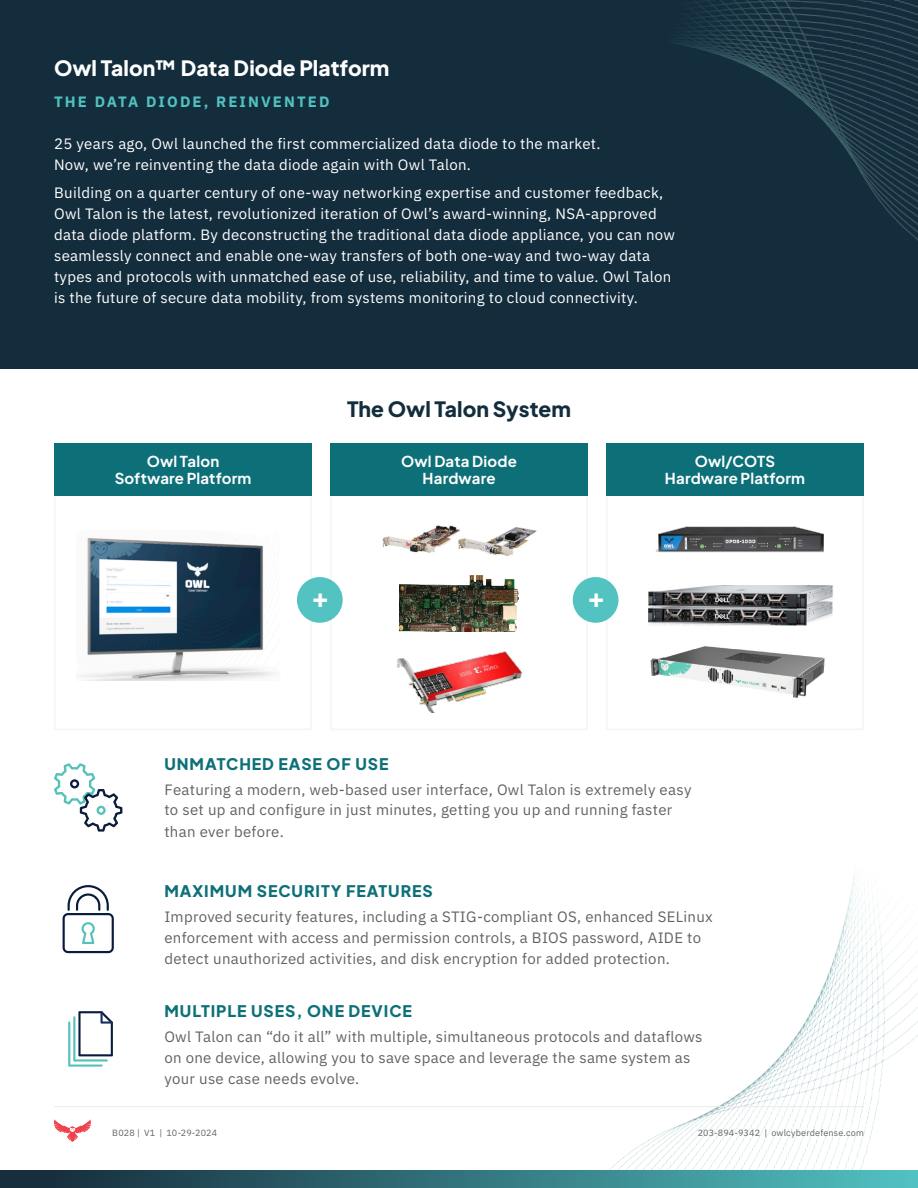
<style>
.page{position:relative;width:918px;height:1188px;background:#fff}
.page>*{position:absolute;margin:0;border:0;box-sizing:border-box;transform-origin:0 0}
.t1{font:800 27px "Plus Jakarta Sans";color:#fff}
.t2{font:800 21px "Plus Jakarta Sans";color:#fff}
.t3{font:800 21px "Plus Jakarta Sans";color:#142d3d}
.t4{font:800 15.9px "Plus Jakarta Sans";letter-spacing:.06em;color:#0d7078}
.Body_-_indent{font:15px/21px "IBM Plex Sans";letter-spacing:.02em;color:#fff}
.Body_-_indent-2{font:15px/21px "IBM Plex Sans";letter-spacing:.02em;color:#5f6365}
.t5{font:700 15px/16.8px "Plus Jakarta Sans";letter-spacing:.01em;color:#fff;text-align:center}
.Body{font:700 15px "IBM Plex Sans";letter-spacing:.14em;color:#52c2c1}
.t6{font:9px "IBM Plex Sans";letter-spacing:.02em;color:#5f6365}
</style>
<div class="page">
<div style="left:0;top:0;width:918px;height:368px;background:#142d3d"></div>
<img style="left:680px;top:0;width:238px;height:240px">
<div style="left:54px;top:443px;width:258px;height:287px;border:2px solid #f4f5f6"></div>
<img style="left:397px;top:651px;width:125px;height:61px">
<img style="left:658px;top:526px;width:166px;height:23px">
<img style="left:382px;top:525px;width:155px;height:31px">
<img style="left:79px;top:537px;width:194px;height:143px">
<div style="left:54px;top:443px;width:258px;height:53px;background:#0d7078"></div>
<div style="left:330px;top:443px;width:258px;height:53px;background:#0d7078"></div>
<div style="left:606px;top:443px;width:258px;height:53px;background:#0d7078"></div>
<div style="left:297px;top:577px;width:46px;height:46px;background:#53c3c1;border-radius:50%"></div>
<svg style="left:54px;top:763px;width:68px;height:69px"></svg>
<svg style="left:68px;top:1011px;width:45px;height:56px"></svg>
<svg style="left:63px;top:885px;width:51px;height:68px"></svg>
<img style="left:400px;top:575px;width:118px;height:56px">
<img style="left:531px;top:549px;width:387px;height:622px">
<hr style="left:54px;top:1106px;width:810px;height:1px;background:#ebebeb">
<svg style="left:54px;top:1119px;width:37px;height:23px"></svg>
<div style="left:0;top:1171px;width:918px;height:17px;background:linear-gradient(to right,#142737,#51c1c1)"></div>
<h1 class="t2" style="left:54px;top:49px;width:337px">Owl Talon™ Data Diode Platform</h1>
<p class="Body" style="left:54px;top:89px;width:277px">THE DATA DIODE, REINVENTED</p>
<p class="Body_-_indent" style="left:54px;top:132px;width:548px">25 years ago, Owl launched the first commercialized data diode to the market.<br>Now, we’re reinventing the data diode again with Owl Talon.</p>
<p class="Body_-_indent" style="left:54px;top:181px;width:622px">Building on a quarter century of one-way networking expertise and customer feedback, Owl Talon is the latest, revolutionized iteration of Owl’s award-winning, NSA-approved data diode platform. By deconstructing the traditional data diode appliance, you can now seamlessly connect and enable one-way transfers of both one-way and two-way data types and protocols with unmatched ease of use, reliability, and time to value. Owl Talon is the future of secure data mobility, from systems monitoring to cloud connectivity.</p>
<h1 class="t3" style="left:347px;top:390px;width:225px">The Owl Talon System</h1>
<h2 class="t5" style="left:115px;top:451px;width:138px">Owl Talon<br>Software Platform</h2>
<h2 class="t5" style="left:401px;top:451px;width:117px">Owl Data Diode<br>Hardware</h2>
<h2 class="t5" style="left:665px;top:451px;width:142px">Owl/COTS<br>Hardware Platform</h2>
<h1 class="t1" style="left:311px;top:572px;width:20px">+</h1>
<h1 class="t1" style="left:587px;top:572px;width:20px">+</h1>
<h2 class="t4" style="left:164px;top:750px;width:226px">UNMATCHED EASE OF USE</h2>
<h2 class="Body_-_indent-2" style="left:164px;top:778px;width:529px">Featuring a modern, web-based user interface, Owl Talon is extremely easy to set up and configure in just minutes, getting you up and running faster than ever before.</h2>
<h2 class="t4" style="left:164px;top:877px;width:270px">MAXIMUM SECURITY FEATURES</h2>
<p class="Body_-_indent-2" style="left:164px;top:905px;width:550px">Improved security features, including a STIG-compliant OS, enhanced SELinux enforcement with access and permission controls, a BIOS password, AIDE to detect unauthorized activities, and disk encryption for added protection.</p>
<h2 class="t4" style="left:164px;top:997px;width:249px">MULTIPLE USES, ONE DEVICE</h2>
<p class="Body_-_indent-2" style="left:164px;top:1025px;width:540px">Owl Talon can “do it all” with multiple, simultaneous protocols and dataflows on one device, allowing you to save space and leverage the same system as your use case needs evolve.</p>
<p class="t6" style="left:112px;top:1126px;width:106px">B028 | V1 | 10-29-2024</p>
<p class="t6" style="left:698px;top:1126px;width:168px">203-894-9342 | owlcyberdefense.com</p>
</div>
